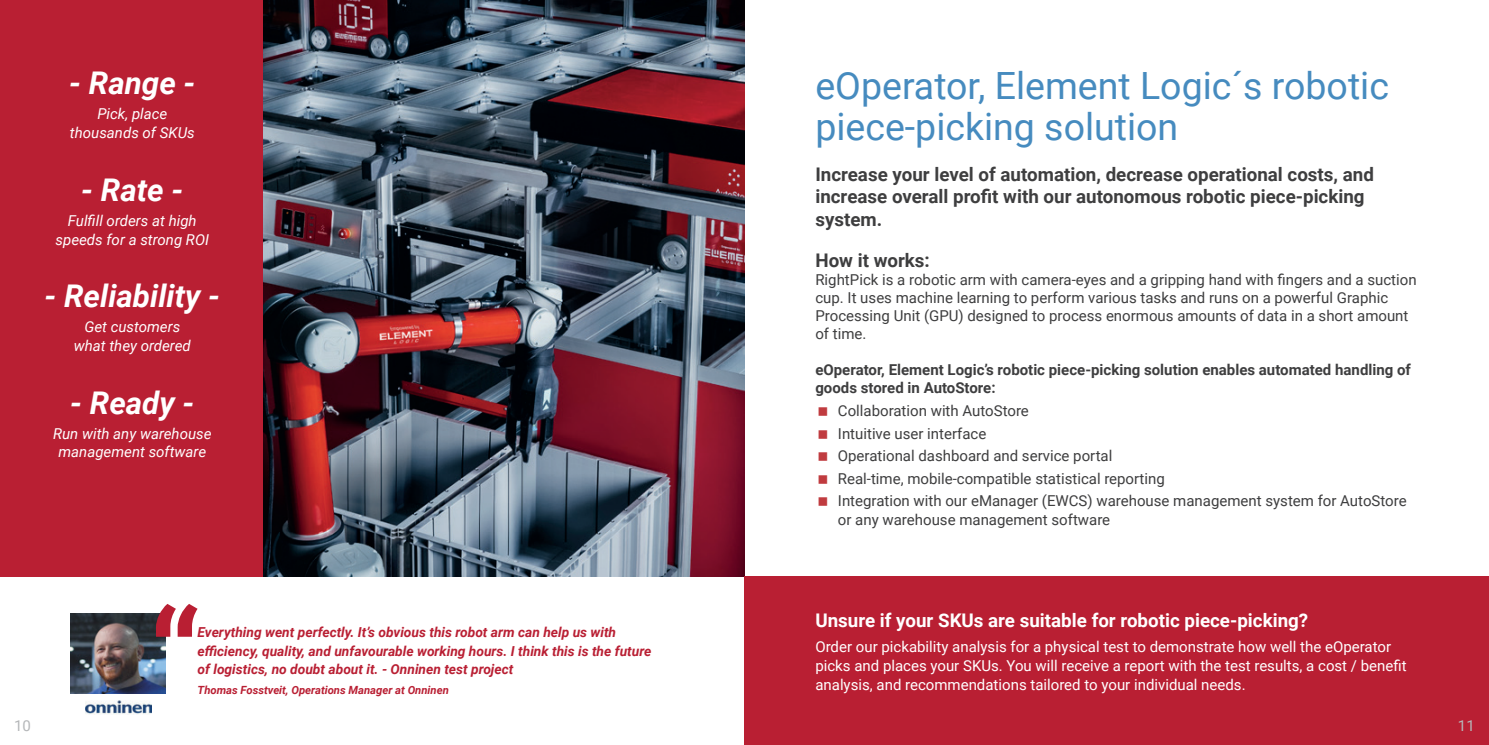
<style>
.page{position:relative;width:1489px;height:745px;background:#fff}
.page>*{position:absolute;margin:0;border:0;box-sizing:border-box;transform-origin:0 0}
.t1{font:37.5px/41.2px "Roboto";color:#468bbf}
.t2{font:italic 700 31.25px "Roboto";color:#fff}
.t3{font:700 18.75px/22.5px "Roboto";color:#3e3e3f}
.t4{font:700 18.75px "Roboto";color:#fff}
.t5{font:15px/22.5px "Roboto";color:#3e3e3f}
.t6{font:15px/18.8px "Roboto";color:#fff}
.t7{font:italic 15px/18.8px "Roboto";color:#fff;text-align:center}
.t8{font:700 15px/18.8px "Roboto";color:#3e3e3f}
.t9{font:15px "Roboto";color:#b5b7b9}
.t10{font:italic 700 13.75px/18.8px "Roboto";color:#b91f33}
.t11{font:italic 700 11.25px "Roboto";color:#b91f33}
</style>
<div class="page">
<img style="left:262px;top:0;width:482px;height:576px">
<div style="left:744px;top:576px;width:744px;height:168px;background:#b91f33"></div>
<div style="left:0;top:0;width:262px;height:576px;background:#b91f33"></div>
<img style="left:71px;top:613px;width:95px;height:81px">
<svg style="left:156px;top:604px;width:41px;height:32px"></svg>
<img style="left:85px;top:700px;width:66px;height:15px">
<h2 class="t2" style="left:69px;top:61px;width:128px">- Range -</h2>
<p class="t7" style="left:70px;top:104px;width:126px">Pick, place thousands of SKUs</p>
<h2 class="t2" style="left:81px;top:168px;width:104px">- Rate -</h2>
<p class="t7" style="left:56px;top:210px;width:155px">Fulfill orders at high speeds for a strong ROI</p>
<h2 class="t2" style="left:44px;top:274px;width:177px">- Reliability -</h2>
<p class="t7" style="left:74px;top:317px;width:119px">Get customers what they ordered</p>
<h2 class="t2" style="left:70px;top:380px;width:126px">- Ready -</h2>
<p class="t7" style="left:53px;top:423px;width:160px">Run with any warehouse management software</p>
<p class="t10" style="left:197px;top:621px;width:455px">Everything went perfectly. It’s obvious this robot arm can help us with efficiency, quality, and unfavourable working hours. I think this is the future of logistics, no doubt about it. - Onninen test project</p>
<p class="t11" style="left:197px;top:682px;width:253px">Thomas Fosstveit, Operations Manager at Onninen</p>
<h1 class="t1" style="left:815px;top:64px;width:575px">eOperator, Element Logic´s robotic piece-picking solution</h1>
<p class="t3" style="left:815px;top:162px;width:560px">Increase your level of automation, decrease operational costs, and increase overall profit with our autonomous robotic piece-picking system.</p>
<p class="t3" style="left:815px;top:248px;width:116px">How it works:</p>
<p class="t5" style="left:815px;top:269px;width:602px;line-height:18px">RightPick is a robotic arm with camera-eyes and a gripping hand with fingers and a suction cup. It uses machine learning to perform various tasks and runs on a powerful Graphic Processing Unit (GPU) designed to process enormous amounts of data in a short amount of time.</p>
<p class="t8" style="left:815px;top:359px;width:597px">eOperator, Element Logic’s robotic piece-picking solution enables automated handling of goods stored in AutoStore:</p>
<p class="t5" style="left:837px;top:398px;width:570px">Collaboration with AutoStore<br>Intuitive user interface<br>Operational dashboard and service portal<br>Real-time, mobile-compatible statistical reporting<br>Integration with our eManager (EWCS) warehouse management system for AutoStore</p>
<p class="t5" style="left:837px;top:507px;width:274px">or any warehouse management software</p>
<p class="t4" style="left:815px;top:607px;width:494px">Unsure if your SKUs are suitable for robotic piece-picking?</p>
<p class="t6" style="left:815px;top:636px;width:592px">Order our pickability analysis for a physical test to demonstrate how well the eOperator picks and places your SKUs. You will receive a report with the test results, a cost / benefit analysis, and recommendations tailored to your individual needs.</p>
<p class="t9" style="left:14px;top:714px;width:18px">10</p>
<p class="t9" style="left:1457px;top:714px;width:18px">11</p>
</div>
